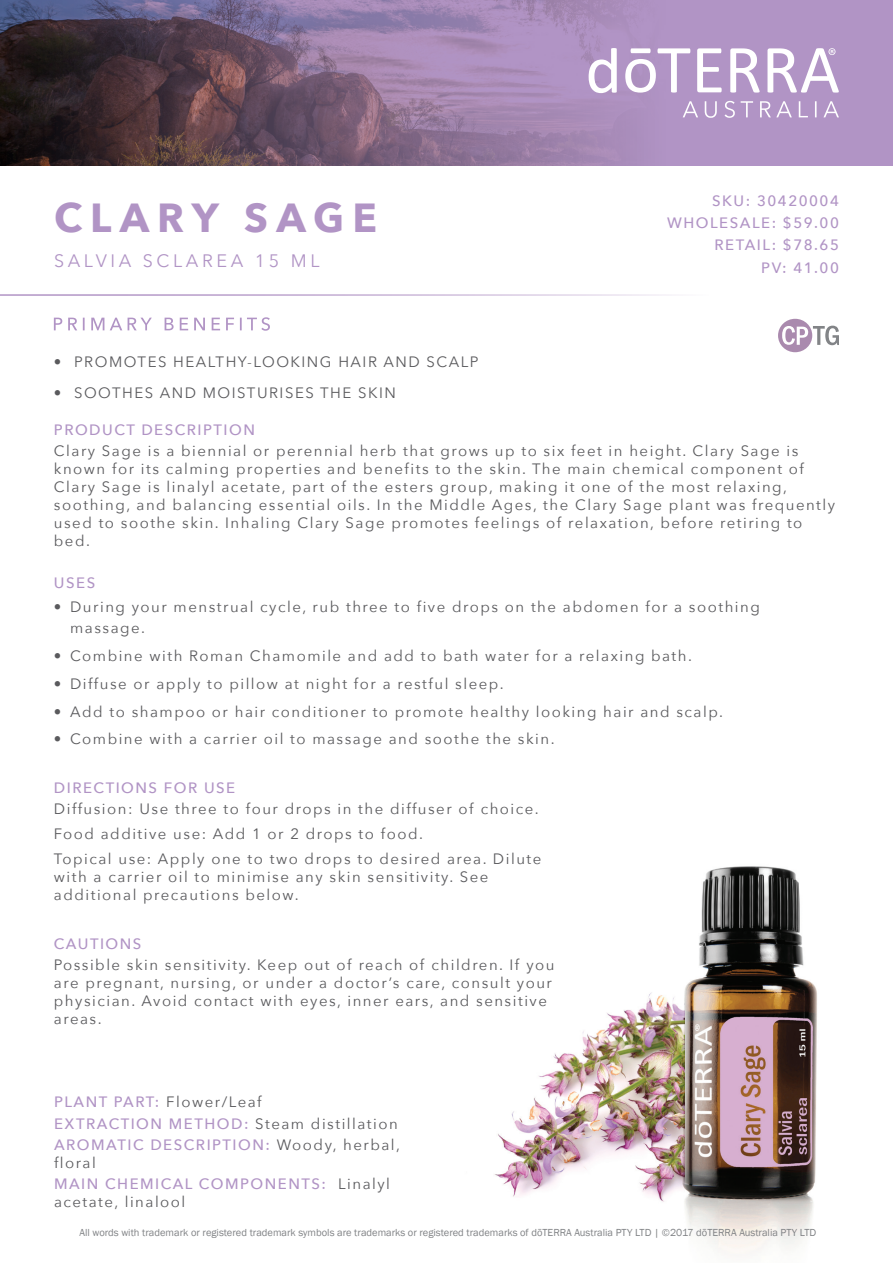
<style>
.page{position:relative;width:893px;height:1263px;background:#fff}
.page>*{position:absolute;margin:0;border:0;box-sizing:border-box;transform-origin:0 0}
.t1{font:700 40.5px "Avenir Next";letter-spacing:.2em;color:#b194c5}
.t2{font:18px "Avenir Next";letter-spacing:.2em;color:#b194c5}
.Body{font:15px/18px "Avenir Next";letter-spacing:.1em;color:#5a5a5d}
.Directions_Bold_Attr{font:15px/18px "Avenir Next";letter-spacing:.1em;color:#5a5a5d}
.Oil_Attribute_Panel{font:500 15px/18px "Avenir Next";letter-spacing:.1em;color:#b194c5}
.Tag_details{font:500 15px "Avenir Next";letter-spacing:.1em;color:#b194c5}
.Purple_Headers{font:500 15px "Avenir Next";letter-spacing:.1em;color:#b194c5}
.Oil_Attribute_Panel-2{font:15px "Avenir Next";letter-spacing:.1em;color:#5a5a5d}
.t3{font:10.5px "Franklin Gothic";color:#808285}
.s1{font-weight:500;color:#b194c5}
.s2{font-weight:400;color:#5a5a5d}
</style>
<div class="page">
<img style="left:494px;top:992px;width:184px;height:210px">
<img style="left:678px;top:866px;width:139px;height:388px">
<svg style="left:0;top:0;width:893px;height:166px;background:#836c8b"></svg>
<svg style="left:730px;top:48px;width:30px;height:45px"></svg>
<svg style="left:697px;top:48px;width:25px;height:44px"></svg>
<svg style="left:589px;top:48px;width:28px;height:45px"></svg>
<svg style="left:767px;top:48px;width:72px;height:45px"></svg>
<svg style="left:625px;top:48px;width:65px;height:45px"></svg>
<svg style="left:683px;top:101px;width:156px;height:17px;background:#bfa7cf"></svg>
<hr style="left:0;top:294px;width:839px;height:2px;background:#b194c5">
<svg style="left:54px;top:317px;width:216px;height:14px"></svg>
<svg style="left:778px;top:319px;width:61px;height:33px"></svg>
<p class="t1" style="left:54px;top:183px;width:325px">CLARY SAGE</p>
<p class="t2" style="left:54px;top:245px;width:267px">SALVIA SCLAREA 15 ML</p>
<p class="Body" style="left:54px;top:352px;width:426px">• PROMOTES HEALTHY-LOOKING HAIR AND SCALP</p>
<p class="Body" style="left:54px;top:383px;width:344px">• SOOTHES AND MOISTURISES THE SKIN</p>
<p class="Tag_details" style="left:712px;top:188px;width:128px">SKU: 30420004</p>
<p class="Tag_details" style="left:667px;top:210px;width:173px">WHOLESALE: $59.00</p>
<p class="Tag_details" style="left:714px;top:232px;width:126px">RETAIL: $78.65</p>
<p class="Tag_details" style="left:761px;top:255px;width:79px">PV: 41.00</p>
<p class="Purple_Headers" style="left:54px;top:417px;width:203px">PRODUCT DESCRIPTION</p>
<p class="Body" style="left:54px;top:441px;width:783px">Clary Sage is a biennial or perennial herb that grows up to six feet in height. Clary Sage is known for its calming properties and benefits to the skin. The main chemical component of Clary Sage is linalyl acetate, part of the esters group, making it one of the most relaxing, soothing, and balancing essential oils. In the Middle Ages, the Clary Sage plant was frequently used to soothe skin. Inhaling Clary Sage promotes feelings of relaxation, before retiring to bed.</p>
<p class="Purple_Headers" style="left:54px;top:570px;width:43px">USES</p>
<p class="Body" style="left:70px;top:596px;width:691px;line-height:21px;text-indent:-16px">• During your menstrual cycle, rub three to five drops on the abdomen for a soothing massage.</p>
<p class="Body" style="left:54px;top:646px;width:640px">• Combine with Roman Chamomile and add to bath water for a relaxing bath.</p>
<p class="Body" style="left:54px;top:674px;width:451px">• Diffuse or apply to pillow at night for a restful sleep.</p>
<p class="Body" style="left:54px;top:702px;width:671px">• Add to shampoo or hair conditioner to promote healthy looking hair and scalp.</p>
<p class="Body" style="left:54px;top:729px;width:502px">• Combine with a carrier oil to massage and soothe the skin.</p>
<p class="Purple_Headers" style="left:54px;top:775px;width:183px">DIRECTIONS FOR USE</p>
<p class="Directions_Bold_Attr" style="left:54px;top:800px;width:486px">Diffusion: Use three to four drops in the diffuser of choice.</p>
<p class="Directions_Bold_Attr" style="left:54px;top:824px;width:371px">Food additive use: Add 1 or 2 drops to food.</p>
<p class="Directions_Bold_Attr" style="left:54px;top:849px;width:489px">Topical use: Apply one to two drops to desired area. Dilute with a carrier oil to minimise any skin sensitivity. See additional precautions below.</p>
<p class="Purple_Headers" style="left:54px;top:931px;width:89px">CAUTIONS</p>
<p class="Body" style="left:54px;top:955px;width:502px">Possible skin sensitivity. Keep out of reach of children. If you are pregnant, nursing, or under a doctor’s care, consult your physician. Avoid contact with eyes, inner ears, and sensitive areas.</p>
<p class="Oil_Attribute_Panel-2" style="left:54px;top:1089px;width:209px"><span class="s1">PLANT PART:</span> Flower/Leaf</p>
<p class="Oil_Attribute_Panel" style="left:54px;top:1114px;width:345px">EXTRACTION METHOD: <span class="s2">Steam distillation</span></p>
<p class="Oil_Attribute_Panel" style="left:54px;top:1135px;width:348px">AROMATIC DESCRIPTION: <span class="s2">Woody, herbal, floral</span></p>
<p class="Oil_Attribute_Panel" style="left:54px;top:1175px;width:338px">MAIN CHEMICAL COMPONENTS: <span class="s2">Linalyl acetate, linalool</span></p>
<p class="t3" style="left:80px;top:1226px;width:738px">All words with trademark or registered trademark symbols are trademarks or registered trademarks of dōTERRA Australia PTY LTD | ©2017 dōTERRA Australia PTY LTD</p>
</div>
